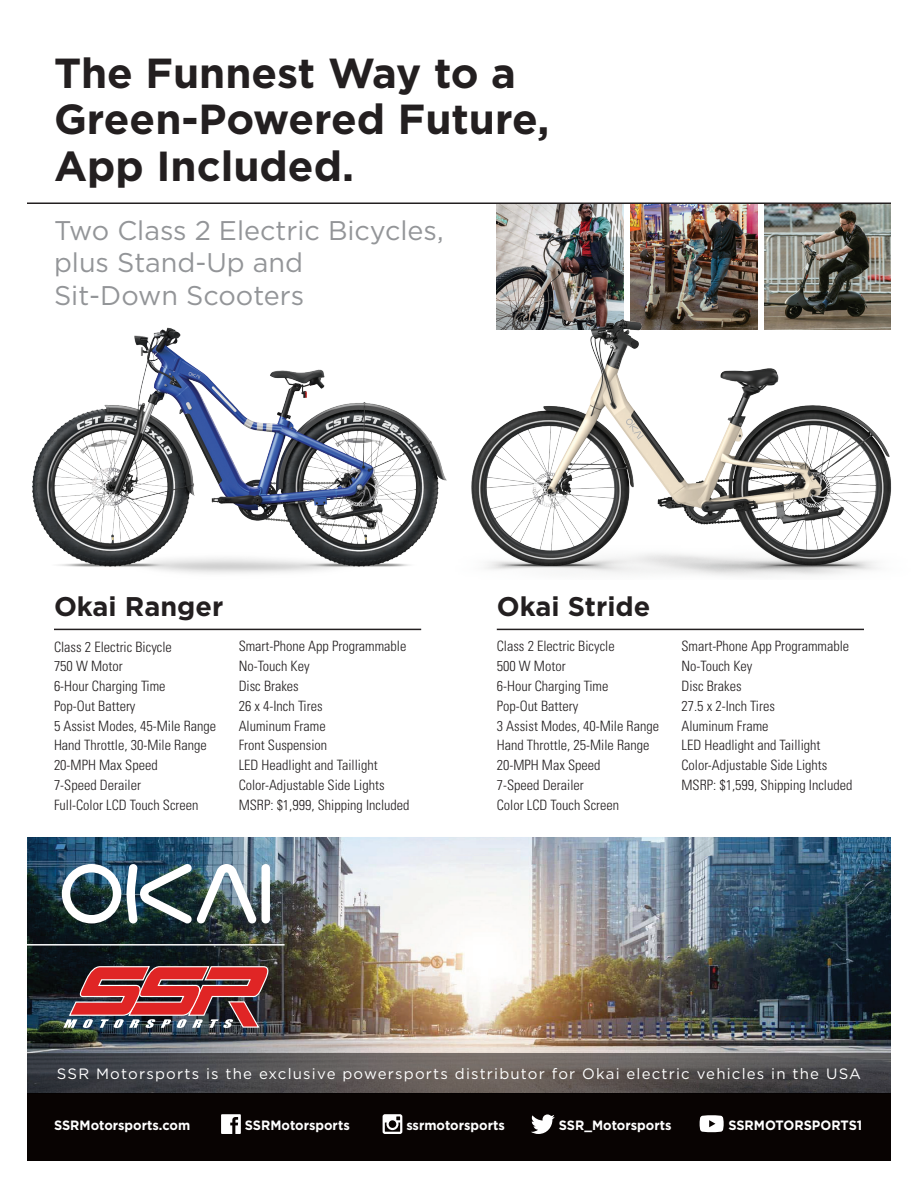
<style>
.page{position:relative;width:918px;height:1188px;background:#fff}
.page>*{position:absolute;margin:0;border:0;box-sizing:border-box;transform-origin:0 0}
.t1{font:700 42px/46.5px "Gotham";color:#231f20}
.t2{font:27px/32.4px "Gotham";color:#939598}
.t3{font:700 27px "Gotham";color:#231f20}
.t4{font:15px "Gotham";letter-spacing:.08em;color:#fff}
.t5{font:300 condensed 14.25px/19.8px "Univers LT Std";color:#231f20}
.t6{font:700 13.5px "Gotham";color:#fff;scale:.95 1}
</style>
<div class="page">
<img style="left:27px;top:202px;width:864px;height:959px">
<hr style="left:54px;top:629px;width:367px;height:1px;background:#231f20">
<hr style="left:497px;top:629px;width:367px;height:1px;background:#231f20">
<img style="left:27px;top:314px;width:449px;height:270px">
<img style="left:439px;top:310px;width:453px;height:270px">
<h1 class="t1" style="left:54px;top:49px;width:497px">The Funnest Way to a<br>Green-Powered Future,<br>App Included.</h1>
<h2 class="t2" style="left:54px;top:214px;width:391px">Two Class 2 Electric Bicycles, plus Stand-Up and<br>Sit-Down Scooters</h2>
<h2 class="t3" style="left:54px;top:588px;width:171px">Okai Ranger</h2>
<h2 class="t3" style="left:497px;top:588px;width:155px">Okai Stride</h2>
<p class="t5" style="left:54px;top:637px;width:164px">Class 2 Electric Bicycle<br>750 W Motor<br>6-Hour Charging Time<br>Pop-Out Battery<br>5 Assist Modes, 45-Mile Range<br>Hand Throttle, 30-Mile Range<br>20-MPH Max Speed<br>7-Speed Derailer<br>Full-Color LCD Touch Screen</p>
<p class="t5" style="left:497px;top:637px;width:164px">Class 2 Electric Bicycle<br>500 W Motor<br>6-Hour Charging Time<br>Pop-Out Battery<br>3 Assist Modes, 40-Mile Range<br>Hand Throttle, 25-Mile Range<br>20-MPH Max Speed<br>7-Speed Derailer<br>Color LCD Touch Screen</p>
<p class="t5" style="left:239px;top:637px;width:172px">Smart-Phone App Programmable<br>No-Touch Key<br>Disc Brakes<br>26 x 4-Inch Tires<br>Aluminum Frame<br>Front Suspension<br>LED Headlight and Taillight<br>Color-Adjustable Side Lights<br>MSRP: $1,999, Shipping Included</p>
<p class="t5" style="left:681px;top:636px;width:172px">Smart-Phone App Programmable<br>No-Touch Key<br>Disc Brakes<br>27.5 x 2-Inch Tires<br>Aluminum Frame<br>LED Headlight and Taillight<br>Color-Adjustable Side Lights<br>MSRP: $1,599, Shipping Included</p>
<p class="t4" style="left:57px;top:1064px;width:806px">SSR Motorsports is the exclusive powersports distributor for Okai electric vehicles in the USA</p>
<p class="t6" style="left:54px;top:1116px;width:145px">SSRMotorsports.com</p>
<p class="t6" style="left:245px;top:1116px;width:112px">SSRMotorsports</p>
<p class="t6" style="left:406px;top:1116px;width:105px">ssrmotorsports</p>
<p class="t6" style="left:559px;top:1116px;width:120px">SSR_Motorsports</p>
<p class="t6" style="left:728px;top:1116px;width:143px">SSRMOTORSPORTS1</p>
</div>
